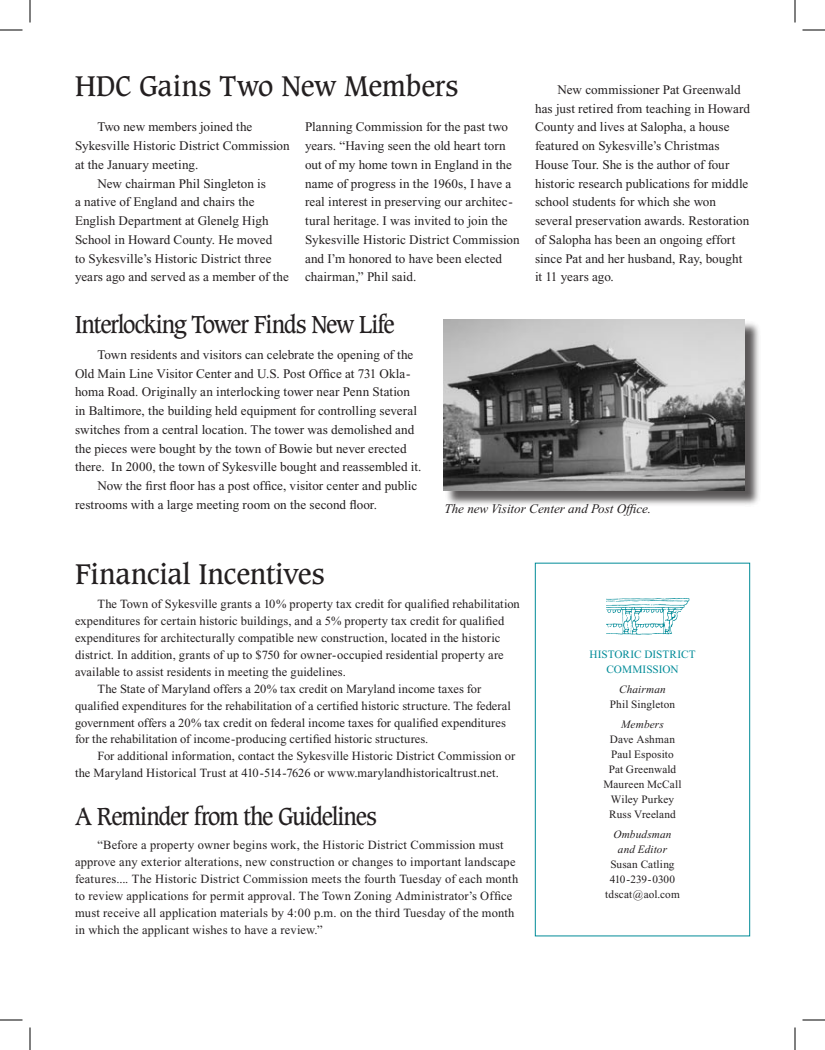
<style>
.page{position:relative;width:825px;height:1050px;background:#fff}
.page>*{position:absolute;margin:0;border:0;box-sizing:border-box;transform-origin:0 0}
.headline_22_22{font:27.5px "Caxton";color:#231f20}
.headline_19_22{font:23.75px "Caxton";letter-spacing:-.045em;color:#231f20;scale:.94 1}
.body_10_5_15{font:13.12px/18.8px "Times New Roman";letter-spacing:.005em;color:#231f20}
.t1{font:italic 13.12px "Times New Roman";color:#231f20}
.body_10_5_15-2{font:12.5px/16.9px "Times New Roman";letter-spacing:.01em;color:#231f20}
.body_10_5_15-3{font:11.25px/15px "Times New Roman";letter-spacing:.01em;color:#231f20}
.body_10_5_15-4{font:11.25px/15px "Times New Roman";color:#008b98;text-align:center}
.body_10_5_15-5{font:italic 11.25px/15px "Times New Roman";letter-spacing:.01em;color:#231f20;text-align:center}
.s1{font-style:italic}
</style>
<div class="page">
<div style="left:535px;top:563px;width:215px;height:373px;border:1px solid #008b98"></div>
<svg style="left:606px;top:598px;width:83px;height:37px"></svg>
<div style="left:444px;top:321px;width:317px;height:186px;background:#231f20;opacity:.75"></div>
<img style="left:443px;top:319px;width:301px;height:172px">
<svg style="left:30px;top:0;width:1px;height:22px"></svg>
<svg style="left:0;top:30px;width:22px;height:1px"></svg>
<svg style="left:795px;top:0;width:1px;height:22px"></svg>
<svg style="left:802px;top:30px;width:23px;height:1px"></svg>
<svg style="left:30px;top:1028px;width:1px;height:22px"></svg>
<svg style="left:0;top:1020px;width:22px;height:1px"></svg>
<svg style="left:795px;top:1028px;width:1px;height:22px"></svg>
<svg style="left:802px;top:1020px;width:23px;height:1px"></svg>
<p class="headline_22_22" style="left:75px;top:70px;width:385px">HDC Gains Two New Members</p>
<p class="body_10_5_15" style="left:75px;top:118px;width:216px;text-indent:22px">Two new members joined the<br>Sykesville Historic District Commission at the January meeting.</p>
<p class="body_10_5_15" style="left:75px;top:174px;width:215px;text-indent:22px">New chairman Phil Singleton is<br>a native of England and chairs the English Department at Glenelg High School in Howard County. He moved<br>to Sykesville’s Historic District three years ago and served as a member of the</p>
<p class="body_10_5_15" style="left:305px;top:118px;width:216px">Planning Commission for the past two years. “Having seen the old heart torn out of my home town in England in the name of progress in the 1960s, I have a real interest in preserving our architec&shy;tural heritage. I was invited to join the Sykesville Historic District Commission and I’m honored to have been elected chairman,” Phil said.</p>
<p class="body_10_5_15" style="left:535px;top:80px;width:217px;text-indent:22px">New commissioner Pat Greenwald has just retired from teaching in Howard County and lives at Salopha, a house featured on Sykesville’s Christmas House Tour. She is the author of four historic research publications for middle school students for which she won several preservation awards. Restoration of Salopha has been an ongoing effort since Pat and her husband, Ray, bought it 11 years ago.</p>
<p class="headline_19_22" style="left:75px;top:310px;width:342px">Interlocking Tower Finds New Life</p>
<p class="body_10_5_15" style="left:75px;top:345px;width:348px;text-indent:22px">Town residents and visitors can celebrate the opening of the Old Main Line Visitor Center and U.S. Post Office at 731 Okla&shy;homa Road. Originally an interlocking tower near Penn Station in Baltimore, the building held equipment for controlling several switches from a central location. The tower was demolished and the pieces were bought by the town of Bowie but never erected there. In 2000, the town of Sykesville bought and reassembled it.</p>
<p class="body_10_5_15" style="left:75px;top:477px;width:344px;text-indent:22px">Now the first floor has a post office, visitor center and public restrooms with a large meeting room on the second floor.</p>
<p class="t1" style="left:444px;top:501px;width:208px">The new Visitor Center and Post Office.</p>
<p class="headline_22_22" style="left:75px;top:558px;width:251px">Financial Incentives</p>
<p class="body_10_5_15-2" style="left:75px;top:596px;width:446px;text-indent:22px">The Town of Sykesville grants a 10% property tax credit for qualified rehabilitation expenditures for certain historic buildings, and a 5% property tax credit for qualified expenditures for architecturally compatible new construction, located in the historic district. In addition, grants of up to $750 for owner-occupied residential property are available to assist residents in meeting the guidelines.</p>
<p class="body_10_5_15-2" style="left:75px;top:680px;width:437px;text-indent:22px">The State of Maryland offers a 20% tax credit on Maryland income taxes for qualified expenditures for the rehabilitation of a certified historic structure. The federal government offers a 20% tax credit on federal income taxes for qualified expenditures for the rehabilitation of income-producing certified historic structures.</p>
<p class="body_10_5_15-2" style="left:75px;top:748px;width:442px;text-indent:22px">For additional information, contact the Sykesville Historic District Commission or the Maryland Historical Trust at 410-514-7626 or www.marylandhistoricaltrust.net.</p>
<p class="headline_19_22" style="left:75px;top:802px;width:323px">A Reminder from the Guidelines</p>
<p class="body_10_5_15-2" style="left:75px;top:837px;width:445px;text-indent:22px">“Before a property owner begins work, the Historic District Commission must approve any exterior alterations, new construction or changes to important landscape features.... The Historic District Commission meets the fourth Tuesday of each month to review applications for permit approval. The Town Zoning Administrator’s Office must receive all application materials by 4:00 p.m. on the third Tuesday of the month in which the applicant wishes to have a review.”</p>
<p class="body_10_5_15-4" style="left:589px;top:647px;width:108px">HISTORIC DISTRICT<br>COMMISSION</p>
<p class="body_10_5_15-3" style="left:610px;top:682px;width:67px;text-align:center"><span class="s1">Chairman<br></span>Phil Singleton</p>
<p class="body_10_5_15-5" style="left:621px;top:717px;width:44px">Members</p>
<p class="body_10_5_15-3" style="left:610px;top:732px;width:67px">Dave Ashman</p>
<p class="body_10_5_15-3" style="left:609px;top:747px;width:69px">Paul Esposito<br>Pat Greenwald</p>
<p class="body_10_5_15-3" style="left:603px;top:777px;width:80px">Maureen McCall</p>
<p class="body_10_5_15-3" style="left:611px;top:792px;width:65px">Wiley Purkey</p>
<p class="body_10_5_15-3" style="left:609px;top:807px;width:68px">Russ Vreeland</p>
<p class="body_10_5_15-5" style="left:613px;top:827px;width:60px">Ombudsman and Editor</p>
<p class="body_10_5_15-3" style="left:610px;top:857px;width:67px">Susan Catling<br>410-239-0300</p>
<p class="body_10_5_15-3" style="left:605px;top:887px;width:76px">tdscat@aol.com</p>
</div>
